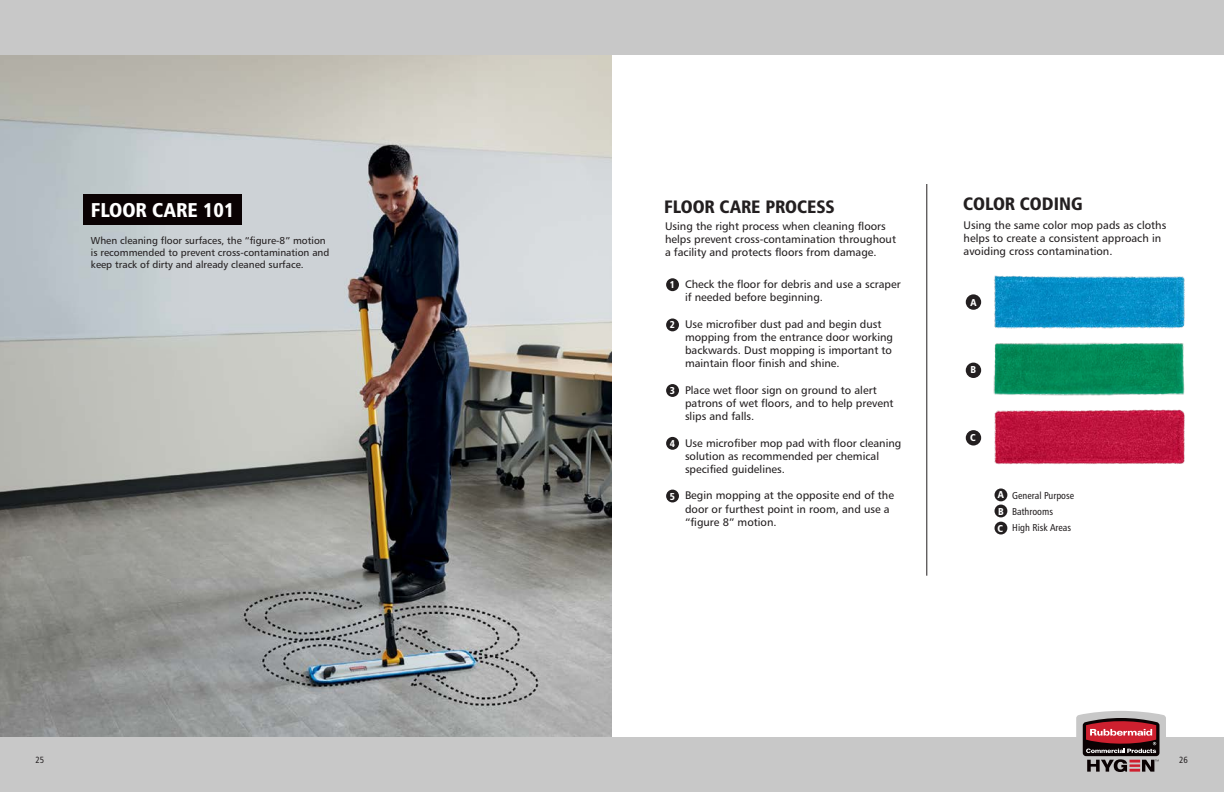
<style>
.page{position:relative;width:1224px;height:792px;background:#fff}
.page>*{position:absolute;margin:0;border:0;box-sizing:border-box;transform-origin:0 0}
.t1{font:20px "Humanist 777 BT Black Condensed B";color:#fff}
.t2{font:18px "Humanist 777 BT Black Condensed B";color:#231f20}
.t3{font:11px/13.2px "Humanist 777 BT Roman B";color:#231f20}
.t4{font:10px/12px "Humanist 777 BT Roman B";color:#231f20}
.t5{font:10px/16px "Humanist 777 BT Roman Condensed B";color:#231f20}
.t6{font:10px/17.1px "Humanist 777 BT Black Condensed B";color:#fff}
.t7{font:9px "Humanist 777 BT Roman Condensed B";color:#231f20}
</style>
<div class="page">
<img style="left:0;top:55px;width:612px;height:682px">
<div style="left:84px;top:195px;width:158px;height:30px;background:#0a0203"></div>
<hr style="left:927px;top:184px;width:1px;height:392px;background:#231f20">
<div style="left:966px;top:294px;width:15px;height:16px;background:#231f20;border-radius:50%"></div>
<div style="left:995px;top:488px;width:12px;height:13px;background:#231f20;border-radius:50%"></div>
<div style="left:666px;top:278px;width:13px;height:13px;background:#231f20;border-radius:50%"></div>
<div style="left:666px;top:318px;width:13px;height:13px;background:#231f20;border-radius:50%"></div>
<div style="left:666px;top:384px;width:13px;height:13px;background:#231f20;border-radius:50%"></div>
<div style="left:666px;top:437px;width:13px;height:13px;background:#231f20;border-radius:50%"></div>
<div style="left:666px;top:490px;width:13px;height:12px;background:#231f20;border-radius:50%"></div>
<div style="left:995px;top:505px;width:12px;height:12px;background:#231f20;border-radius:50%"></div>
<div style="left:995px;top:522px;width:12px;height:13px;background:#231f20;border-radius:50%"></div>
<div style="left:966px;top:363px;width:15px;height:15px;background:#231f20;border-radius:50%"></div>
<div style="left:966px;top:430px;width:15px;height:16px;background:#231f20;border-radius:50%"></div>
<img style="left:994px;top:275px;width:191px;height:54px">
<img style="left:993px;top:342px;width:192px;height:54px">
<img style="left:994px;top:409px;width:191px;height:56px">
<div style="left:603px;top:737px;width:621px;height:55px;background:#c8c8c8"></div>
<div style="left:603px;top:0;width:621px;height:55px;background:#c8c8c8"></div>
<svg style="left:1076px;top:711px;width:90px;height:61px"></svg>
<div style="left:0;top:737px;width:613px;height:55px;background:#c8c8c8"></div>
<div style="left:0;top:0;width:613px;height:55px;background:#c8c8c8"></div>
<h1 class="t1" style="left:91px;top:197px;width:145px">FLOOR CARE 101</h1>
<p class="t4" style="left:91px;top:234px;width:240px">When cleaning floor surfaces, the “figure-8” motion is recommended to prevent cross-contamination and keep track of dirty and already cleaned surface.</p>
<h2 class="t2" style="left:664px;top:196px;width:172px">FLOOR CARE PROCESS</h2>
<p class="t3" style="left:665px;top:219px;width:233px">Using the right process when cleaning floors helps prevent cross-contamination throughout a facility and protects floors from damage.</p>
<h2 class="t2" style="left:963px;top:192px;width:121px">COLOR CODING</h2>
<p class="t3" style="left:964px;top:218px;width:204px">Using the same color mop pads as cloths helps to create a consistent approach in avoiding cross contamination.</p>
<p class="t6" style="left:670px;top:276px;width:7px">1</p>
<p class="t6" style="left:670px;top:316px;width:7px">2</p>
<p class="t6" style="left:670px;top:382px;width:7px">3</p>
<p class="t6" style="left:670px;top:435px;width:7px">4</p>
<p class="t6" style="left:670px;top:487px;width:7px">5</p>
<p class="t3" style="left:685px;top:278px;width:217px">Check the floor for debris and use a scraper if needed before beginning.</p>
<p class="t3" style="left:685px;top:317px;width:210px">Use microfiber dust pad and begin dust mopping from the entrance door working backwards. Dust mopping is important to maintain floor finish and shine.</p>
<p class="t3" style="left:685px;top:383px;width:210px">Place wet floor sign on ground to alert patrons of wet floors, and to help prevent slips and falls.</p>
<p class="t3" style="left:685px;top:436px;width:218px">Use microfiber mop pad with floor cleaning solution as recommended per chemical specified guidelines.</p>
<p class="t3" style="left:685px;top:489px;width:210px">Begin mopping at the opposite end of the door or furthest point in room, and use a “figure 8” motion.</p>
<p class="t5" style="left:1012px;top:487px;width:64px">General Purpose<br>Bathrooms<br>High Risk Areas</p>
<p class="t6" style="left:970px;top:293px;width:8px">A</p>
<p class="t6" style="left:971px;top:361px;width:7px">B</p>
<p class="t6" style="left:970px;top:429px;width:7px">C</p>
<p class="t6" style="left:998px;top:486px;width:8px">A</p>
<p class="t6" style="left:997px;top:502px;width:8px">B<br>C</p>
<p class="t7" style="left:35px;top:754px;width:10px">25</p>
<p class="t7" style="left:1179px;top:754px;width:10px">26</p>
</div>
